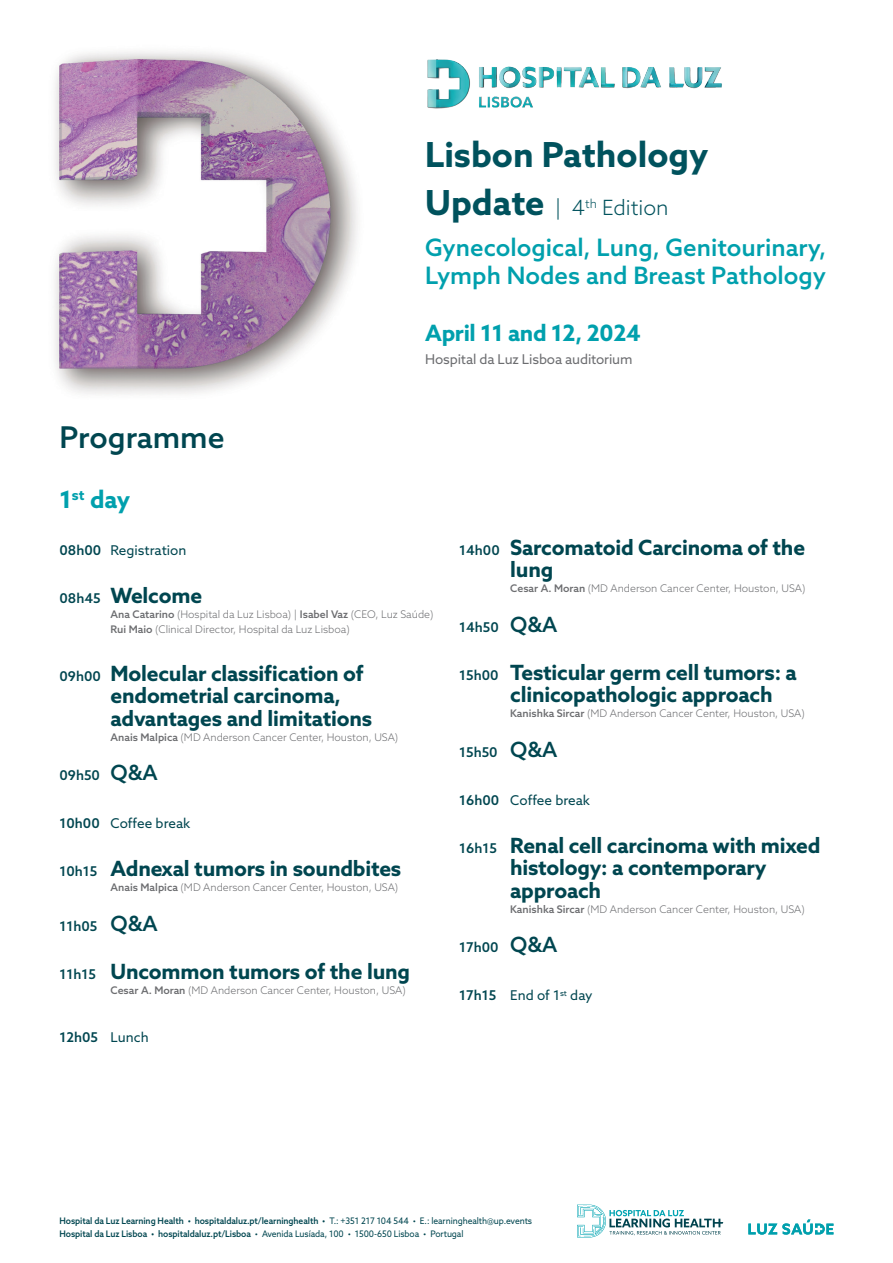
<style>
.page{position:relative;width:893px;height:1263px;background:#fff}
.page>*{position:absolute;margin:0;border:0;box-sizing:border-box;transform-origin:0 0}
.t1{font:700 34.5px "Azo Sans";color:#00525d}
.t2{font:500 30px "Azo Sans";color:#004650}
.t3{font:500 24px/28.5px "Azo Sans";color:#00a0ad}
.t4{font:700 24px "Azo Sans";color:#00a0ad}
.t5{font:700 22.5px "Azo Sans";letter-spacing:-.015em;color:#00a0ad}
.t6{font:700 21px/22.5px "Azo Sans";letter-spacing:-.01em;color:#004650}
.t7{font:300 21px "Azo Sans";color:#00525d}
.t8{font:13.5px "Azo Sans";color:#004650}
.t9{font:500 13.5px "Azo Sans";color:#004650}
.t10{font:13.5px "Azo Sans";letter-spacing:-.01em;color:#6c6d70}
.t11{font:300 10.5px/15px "Azo Sans";color:#6c6d70}
.t12{font:500 9px/13.5px "Azo Sans";letter-spacing:-.01em;color:#004650;scale:.95 1}
.s1{font-weight:700;font-size:34.5px}
.s2{font-weight:500}
.s3{font-weight:500;font-size:13.5px}
.s4{font-size:21px}
.s5{font-weight:400}
</style>
<div class="page">
<img style="left:54px;top:51px;width:304px;height:344px">
<img style="left:427px;top:59px;width:295px;height:50px">
<svg style="left:577px;top:1204px;width:146px;height:33px"></svg>
<svg style="left:748px;top:1219px;width:85px;height:15px"></svg>
<h1 class="t1" style="left:425px;top:132px;width:285px">Lisbon Pathology</h1>
<h3 class="t7" style="left:425px;top:194px;width:245px"><span class="s1">Update</span> | 4<sup>th</sup> Edition</h3>
<h3 class="t3" style="left:425px;top:233px;width:403px">Gynecological, Lung, Genitourinary,<br>Lymph Nodes and Breast Pathology</h3>
<h2 class="t2" style="left:60px;top:418px;width:167px">Programme</h2>
<h3 class="t4" style="left:60px;top:483px;width:72px">1<sup>st</sup> day</h3>
<h3 class="t5" style="left:425px;top:318px;width:217px">April 11 and 12, 2024</h3>
<p class="t10" style="left:425px;top:350px;width:209px">Hospital da Luz Lisboa auditorium</p>
<p class="t8" style="left:60px;top:541px;width:129px"><span class="s2">08h00</span> Registration</p>
<h3 class="t6" style="left:60px;top:584px;width:144px"><span class="s3">08h45</span> Welcome</h3>
<p class="t11" style="left:111px;top:606px;width:325px"><span class="s2">Ana Catarino</span> (Hospital da Luz Lisboa) | <span class="s2">Isabel Vaz</span> (CEO, Luz Saúde)<br><span class="s2">Rui Maio</span> (Clinical Director, Hospital da Luz Lisboa)</p>
<h3 class="t6" style="left:111px;top:662px;width:263px;text-indent:-51px"><span class="s3">09h00</span> Molecular classification of endometrial carcinoma, advantages and limitations</h3>
<p class="t11" style="left:111px;top:729px;width:289px"><span class="s2">Anais Malpica</span> (MD Anderson Cancer Center, Houston, USA)</p>
<p class="t9" style="left:60px;top:766px;width:100px">09h50 <span class="s4">Q&amp;A</span></p>
<p class="t8" style="left:60px;top:815px;width:132px"><span class="s2">10h00</span> Coffee break</p>
<h3 class="t6" style="left:60px;top:857px;width:343px"><span class="s3">10h15</span> Adnexal tumors in soundbites</h3>
<p class="t11" style="left:111px;top:880px;width:289px"><span class="s2">Anais Malpica</span> (MD Anderson Cancer Center, Houston, USA)</p>
<p class="t9" style="left:60px;top:917px;width:100px">11h05 <span class="s4">Q&amp;A</span></p>
<h3 class="t6" style="left:60px;top:960px;width:352px"><span class="s3">11h15</span> Uncommon tumors of the lung</h3>
<p class="t11" style="left:111px;top:982px;width:297px"><span class="s2">Cesar A. Moran</span> (MD Anderson Cancer Center, Houston, USA)</p>
<p class="t9" style="left:60px;top:1028px;width:91px">12h05 <span class="s5">Lunch</span></p>
<h3 class="t6" style="left:510px;top:536px;width:296px;text-indent:-51px"><span class="s3">14h00</span> Sarcomatoid Carcinoma of the lung</h3>
<p class="t11" style="left:510px;top:581px;width:297px"><span class="s2">Cesar A. Moran</span> (MD Anderson Cancer Center, Houston, USA)</p>
<p class="t9" style="left:459px;top:618px;width:100px">14h50 <span class="s4">Q&amp;A</span></p>
<h3 class="t6" style="left:510px;top:661px;width:288px;text-indent:-51px"><span class="s3">15h00</span> Testicular germ cell tumors: a clinicopathologic approach</h3>
<p class="t11" style="left:510px;top:706px;width:296px"><span class="s2">Kanishka Sircar</span> (MD Anderson Cancer Center, Houston, USA)</p>
<p class="t9" style="left:459px;top:743px;width:100px">15h50 <span class="s4">Q&amp;A</span></p>
<p class="t8" style="left:459px;top:791px;width:132px"><span class="s2">16h00</span> Coffee break</p>
<h3 class="t6" style="left:510px;top:834px;width:312px;text-indent:-51px"><span class="s3">16h15</span> Renal cell carcinoma with mixed histology: a contemporary approach</h3>
<p class="t11" style="left:510px;top:901px;width:296px"><span class="s2">Kanishka Sircar</span> (MD Anderson Cancer Center, Houston, USA)</p>
<p class="t9" style="left:459px;top:939px;width:100px">17h00 <span class="s4">Q&amp;A</span></p>
<p class="t8" style="left:459px;top:987px;width:135px"><span class="s2">17h15</span> End of 1<sup>st</sup> day</p>
<p class="t12" style="left:60px;top:1214px;width:499px">Hospital da Luz Learning Health • hospitaldaluz.pt/learninghealth • <span class="s5">T.: +351 217 104 544 • E.: learninghealth@up.events<br></span>Hospital da Luz Lisboa • hospitaldaluz.pt/Lisboa <span class="s5">• Avenida Lusíada, 100 • 1500-650 Lisboa • Portugal</span></p>
</div>
